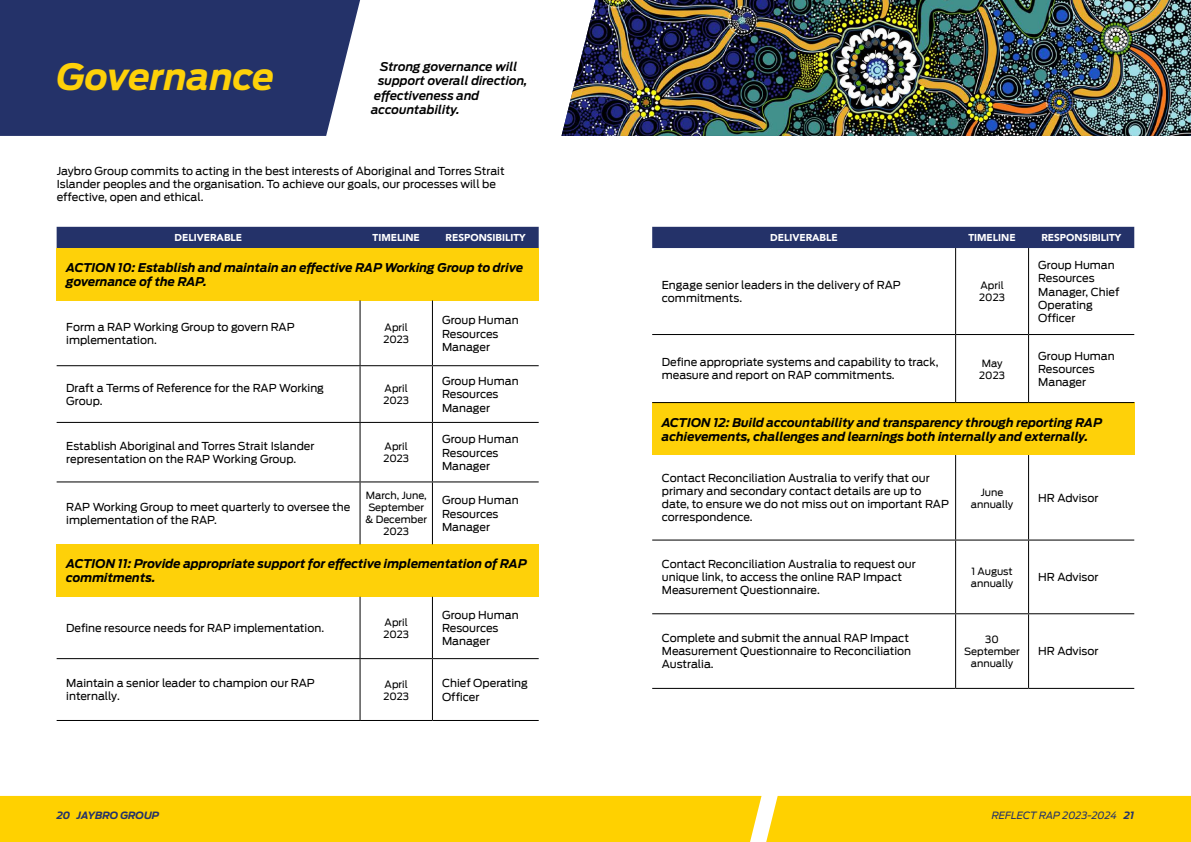
<style>
.page{position:relative;width:1191px;height:842px;background:#fff}
.page>*{position:absolute;margin:0;border:0;box-sizing:border-box;transform-origin:0 0}
.t1{font:italic 700 36px "Ford Antenna";color:#fed109}
.t2{font:italic 700 12px/14px "Ford Antenna";color:#000}
.t3{font:italic 600 12px "Ford Antenna";color:#000}
.t4{font:11px/13.2px "Antenna";color:#000}
.t5{font:10px/12px "Antenna";color:#000}
.t6{font:900 10px "Avenir";color:#fff}
.t7{font:italic 10px "Ford Antenna";color:#243269}
.t8{font:italic 700 10px "Ford Antenna";color:#243269}
.s1{font-weight:700}
</style>
<div class="page">
<div style="left:0;top:0;width:360px;height:136px;background:#243269"></div>
<div style="left:57px;top:227px;width:482px;height:21px;background:#243269"></div>
<div style="left:57px;top:248px;width:482px;height:52px;background:#fed109"></div>
<div style="left:57px;top:544px;width:482px;height:53px;background:#fed109"></div>
<hr style="left:359px;top:300px;width:1px;height:65px;background:#000">
<hr style="left:359px;top:366px;width:1px;height:56px;background:#000">
<hr style="left:359px;top:423px;width:1px;height:58px;background:#000">
<hr style="left:359px;top:482px;width:1px;height:62px;background:#000">
<hr style="left:57px;top:365px;width:303px;height:1px;background:#000">
<hr style="left:360px;top:365px;width:72px;height:1px;background:#000">
<hr style="left:57px;top:422px;width:303px;height:1px;background:#000">
<hr style="left:360px;top:422px;width:72px;height:1px;background:#000">
<hr style="left:432px;top:300px;width:1px;height:65px;background:#000">
<hr style="left:432px;top:366px;width:1px;height:56px;background:#000">
<hr style="left:432px;top:423px;width:1px;height:58px;background:#000">
<hr style="left:432px;top:482px;width:1px;height:62px;background:#000">
<hr style="left:432px;top:365px;width:107px;height:1px;background:#000">
<hr style="left:432px;top:422px;width:107px;height:1px;background:#000">
<hr style="left:57px;top:481px;width:303px;height:1px;background:#000">
<hr style="left:360px;top:481px;width:72px;height:1px;background:#000">
<hr style="left:432px;top:481px;width:107px;height:1px;background:#000">
<hr style="left:359px;top:597px;width:1px;height:61px;background:#000">
<hr style="left:432px;top:597px;width:1px;height:61px;background:#000">
<hr style="left:57px;top:658px;width:303px;height:1px;background:#000">
<hr style="left:360px;top:658px;width:72px;height:1px;background:#000">
<hr style="left:432px;top:658px;width:107px;height:1px;background:#000">
<hr style="left:359px;top:659px;width:1px;height:61px;background:#000">
<hr style="left:432px;top:659px;width:1px;height:61px;background:#000">
<hr style="left:57px;top:720px;width:303px;height:1px;background:#000">
<hr style="left:360px;top:720px;width:72px;height:1px;background:#000">
<hr style="left:432px;top:720px;width:107px;height:1px;background:#000">
<div style="left:652px;top:227px;width:482px;height:21px;background:#243269"></div>
<div style="left:652px;top:403px;width:482px;height:52px;background:#fed109"></div>
<hr style="left:955px;top:248px;width:1px;height:86px;background:#000">
<hr style="left:955px;top:335px;width:1px;height:67px;background:#000">
<hr style="left:955px;top:455px;width:1px;height:84px;background:#000">
<hr style="left:955px;top:541px;width:1px;height:72px;background:#000">
<hr style="left:955px;top:614px;width:1px;height:74px;background:#000">
<hr style="left:652px;top:334px;width:303px;height:1px;background:#000">
<hr style="left:955px;top:334px;width:73px;height:1px;background:#000">
<hr style="left:652px;top:539px;width:303px;height:2px;background:#000">
<hr style="left:955px;top:539px;width:73px;height:2px;background:#000">
<hr style="left:652px;top:613px;width:303px;height:1px;background:#000">
<hr style="left:955px;top:613px;width:73px;height:1px;background:#000">
<hr style="left:652px;top:688px;width:303px;height:1px;background:#000">
<hr style="left:955px;top:688px;width:73px;height:1px;background:#000">
<hr style="left:1028px;top:248px;width:1px;height:86px;background:#000">
<hr style="left:1028px;top:335px;width:1px;height:67px;background:#000">
<hr style="left:1028px;top:455px;width:1px;height:84px;background:#000">
<hr style="left:1028px;top:541px;width:1px;height:72px;background:#000">
<hr style="left:1028px;top:614px;width:1px;height:74px;background:#000">
<hr style="left:1028px;top:334px;width:106px;height:1px;background:#000">
<hr style="left:1028px;top:539px;width:106px;height:2px;background:#000">
<hr style="left:1028px;top:613px;width:106px;height:1px;background:#000">
<hr style="left:1028px;top:688px;width:106px;height:1px;background:#000">
<hr style="left:652px;top:402px;width:303px;height:1px;background:#000">
<hr style="left:955px;top:402px;width:73px;height:1px;background:#000">
<hr style="left:1028px;top:402px;width:106px;height:1px;background:#000">
<div style="left:0;top:796px;width:1191px;height:46px;background:#ffd100"></div>
<img style="left:561px;top:0;width:630px;height:136px">
<p class="t1" style="left:57px;top:45px;width:219px">Governance</p>
<p class="t3" style="left:380px;top:56px;width:139px">Strong governance will</p>
<p class="t3" style="left:378px;top:70px;width:151px">support overall direction,</p>
<p class="t3" style="left:374px;top:85px;width:107px">effectiveness and</p>
<p class="t3" style="left:371px;top:99px;width:90px">accountability.</p>
<p class="t4" style="left:57px;top:164px;width:449px">Jaybro Group commits to acting in the best interests of Aboriginal and Torres Strait<br>Islander peoples and the organisation. To achieve our goals, our processes will be effective, open and ethical.</p>
<p class="t6" style="left:174px;top:229px;width:69px">DELIVERABLE</p>
<p class="t6" style="left:372px;top:229px;width:49px">TIMELINE</p>
<p class="t6" style="left:445px;top:229px;width:81px">RESPONSIBILITY</p>
<p class="t2" style="left:66px;top:259px;width:458px">ACTION 10: Establish and maintain an effective RAP Working Group to drive governance of the RAP.</p>
<p class="t4" style="left:66px;top:321px;width:230px">Form a RAP Working Group to govern RAP implementation.</p>
<p class="t5" style="left:384px;top:321px;width:25px">April</p>
<p class="t4" style="left:442px;top:314px;width:78px">Group Human<br>Resources<br>Manager</p>
<p class="t5" style="left:383px;top:333px;width:27px">2023</p>
<p class="t4" style="left:66px;top:381px;width:259px">Draft a Terms of Reference for the RAP Working<br>Group.</p>
<p class="t5" style="left:384px;top:382px;width:25px">April</p>
<p class="t5" style="left:383px;top:394px;width:27px">2023</p>
<p class="t4" style="left:66px;top:440px;width:250px">Establish Aboriginal and Torres Strait Islander representation on the RAP Working Group.</p>
<p class="t5" style="left:384px;top:441px;width:25px">April</p>
<p class="t5" style="left:383px;top:453px;width:27px">2023</p>
<p class="t4" style="left:442px;top:375px;width:78px">Group Human<br>Resources<br>Manager</p>
<p class="t4" style="left:442px;top:433px;width:78px">Group Human<br>Resources<br>Manager</p>
<p class="t4" style="left:66px;top:501px;width:285px">RAP Working Group to meet quarterly to oversee the implementation of the RAP.</p>
<p class="t5" style="left:365px;top:489px;width:63px">March, June,<br>September &amp; December</p>
<p class="t5" style="left:383px;top:525px;width:27px">2023</p>
<p class="t4" style="left:442px;top:494px;width:78px">Group Human<br>Resources<br>Manager</p>
<p class="t2" style="left:66px;top:556px;width:462px">ACTION 11: Provide appropriate support for effective implementation of RAP commitments.</p>
<p class="t4" style="left:66px;top:621px;width:259px">Define resource needs for RAP implementation.</p>
<p class="t5" style="left:384px;top:616px;width:25px">April</p>
<p class="t5" style="left:383px;top:628px;width:27px">2023</p>
<p class="t4" style="left:66px;top:677px;width:250px">Maintain a senior leader to champion our RAP internally.</p>
<p class="t5" style="left:384px;top:678px;width:25px">April</p>
<p class="t5" style="left:383px;top:690px;width:27px">2023</p>
<p class="t4" style="left:442px;top:608px;width:78px">Group Human<br>Resources<br>Manager</p>
<p class="t4" style="left:442px;top:677px;width:87px">Chief Operating<br>Officer</p>
<p class="t8" style="left:57px;top:806px;width:104px">20 JAYBRO GROUP</p>
<p class="t6" style="left:770px;top:229px;width:69px">DELIVERABLE</p>
<p class="t6" style="left:968px;top:229px;width:49px">TIMELINE</p>
<p class="t6" style="left:1041px;top:229px;width:81px">RESPONSIBILITY</p>
<p class="t4" style="left:662px;top:279px;width:240px">Engage senior leaders in the delivery of RAP commitments.</p>
<p class="t5" style="left:980px;top:280px;width:25px">April</p>
<p class="t4" style="left:1038px;top:259px;width:83px">Group Human<br>Resources<br>Manager, Chief<br>Operating<br>Officer</p>
<p class="t5" style="left:979px;top:292px;width:27px">2023</p>
<p class="t4" style="left:1038px;top:349px;width:78px">Group Human<br>Resources<br>Manager</p>
<p class="t2" style="left:662px;top:414px;width:442px">ACTION 12: Build accountability and transparency through reporting RAP achievements, challenges and learnings both internally and externally.</p>
<p class="t4" style="left:662px;top:472px;width:288px">Contact Reconciliation Australia to verify that our primary and secondary contact details are up to date, to ensure we do not miss out on important RAP correspondence.</p>
<p class="t4" style="left:662px;top:356px;width:278px">Define appropriate systems and capability to track, measure and report on RAP commitments.</p>
<p class="t5" style="left:981px;top:357px;width:22px">May</p>
<p class="t5" style="left:979px;top:369px;width:27px">2023</p>
<p class="t5" style="left:980px;top:486px;width:24px">June</p>
<p class="t5" style="left:970px;top:498px;width:44px">annually</p>
<p class="t4" style="left:1038px;top:491px;width:62px">HR Advisor</p>
<p class="t4" style="left:662px;top:558px;width:255px">Contact Reconciliation Australia to request our unique link, to access the online RAP Impact<br>Measurement Questionnaire.</p>
<p class="t5" style="left:970px;top:565px;width:44px">1 August annually</p>
<p class="t4" style="left:1038px;top:571px;width:62px">HR Advisor</p>
<p class="t4" style="left:662px;top:632px;width:251px">Complete and submit the annual RAP Impact<br>Measurement Questionnaire to Reconciliation<br>Australia.</p>
<p class="t5" style="left:964px;top:633px;width:57px;text-align:center">30<br>September annually</p>
<p class="t4" style="left:1038px;top:645px;width:62px">HR Advisor</p>
<p class="t7" style="left:991px;top:806px;width:144px">REFLECT RAP 2023-2024 <span class="s1">21</span></p>
</div>
